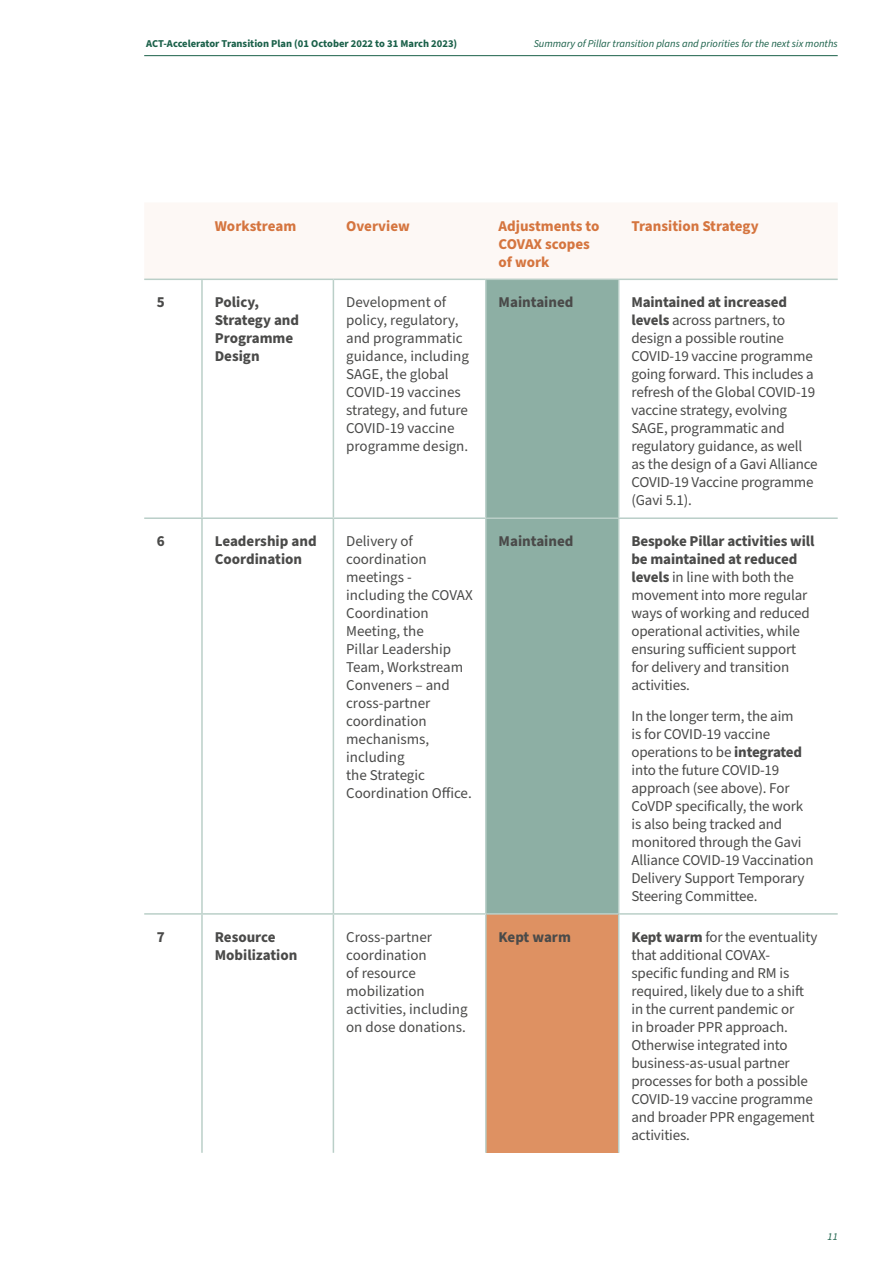
<style>
.page{position:relative;width:893px;height:1263px;background:#fff}
.page>*{position:absolute;margin:0;border:0;box-sizing:border-box;transform-origin:0 0}
.t1{font:15px/18px "Source Sans Pro";letter-spacing:-.01em;color:#4a4a49}
.t2{font:700 15px/18px "Source Sans Pro";color:#4a4a49}
.t3{font:700 15px/18px "Source Sans Pro";color:#d5753f}
.t4{font:italic 10.5px "Source Sans Pro";color:#1a6049}
.t5{font:700 10.5px "Source Sans Pro";color:#1a6049}
.s1{font-weight:700}
</style>
<div class="page">
<svg style="left:144px;top:278px;width:694px;height:1px"></svg>
<div style="left:487px;top:280px;width:131px;height:633px;background:#8dafa4"></div>
<div style="left:486px;top:914px;width:133px;height:239px;background:#de9162"></div>
<hr style="left:144px;top:279px;width:58px;height:1px;background:#bacfc8">
<hr style="left:202px;top:279px;width:131px;height:1px;background:#bacfc8">
<hr style="left:333px;top:279px;width:153px;height:1px;background:#bacfc8">
<hr style="left:486px;top:279px;width:133px;height:1px;background:#bacfc8">
<hr style="left:619px;top:279px;width:219px;height:1px;background:#bacfc8">
<hr style="left:201px;top:280px;width:2px;height:237px;background:#bacfc8">
<hr style="left:333px;top:280px;width:1px;height:237px;background:#bacfc8">
<hr style="left:485px;top:280px;width:2px;height:237px;background:#bacfc8">
<hr style="left:618px;top:280px;width:1px;height:237px;background:#bacfc8">
<hr style="left:144px;top:517px;width:58px;height:2px;background:#bacfc8">
<hr style="left:202px;top:517px;width:131px;height:2px;background:#bacfc8">
<hr style="left:201px;top:519px;width:2px;height:394px;background:#bacfc8">
<hr style="left:333px;top:517px;width:153px;height:2px;background:#bacfc8">
<hr style="left:333px;top:519px;width:1px;height:394px;background:#bacfc8">
<hr style="left:486px;top:517px;width:133px;height:2px;background:#bacfc8">
<hr style="left:485px;top:519px;width:2px;height:394px;background:#bacfc8">
<hr style="left:619px;top:517px;width:219px;height:2px;background:#bacfc8">
<hr style="left:618px;top:519px;width:1px;height:394px;background:#bacfc8">
<hr style="left:144px;top:913px;width:58px;height:2px;background:#bacfc8">
<hr style="left:202px;top:913px;width:131px;height:2px;background:#bacfc8">
<hr style="left:201px;top:915px;width:2px;height:238px;background:#bacfc8">
<hr style="left:333px;top:913px;width:153px;height:2px;background:#bacfc8">
<hr style="left:333px;top:915px;width:1px;height:238px;background:#bacfc8">
<hr style="left:486px;top:913px;width:133px;height:2px;background:#bacfc8">
<hr style="left:485px;top:915px;width:2px;height:238px;background:#bacfc8">
<hr style="left:619px;top:913px;width:219px;height:2px;background:#bacfc8">
<hr style="left:618px;top:915px;width:1px;height:238px;background:#bacfc8">
<hr style="left:144px;top:55px;width:694px;height:1px;background:#1a6049">
<p class="t5" style="left:146px;top:36px;width:312px">ACT-Accelerator Transition Plan (01 October 2022 to 31 March 2023)</p>
<p class="t4" style="left:534px;top:36px;width:306px">Summary of Pillar transition plans and priorities for the next six months</p>
<p class="t3" style="left:215px;top:217px;width:83px">Workstream</p>
<p class="t3" style="left:346px;top:217px;width:65px">Overview</p>
<p class="t3" style="left:499px;top:217px;width:102px">Adjustments to<br>COVAX scopes of work</p>
<p class="t3" style="left:631px;top:217px;width:129px">Transition Strategy</p>
<p class="t2" style="left:157px;top:294px;width:9px">5</p>
<p class="t2" style="left:215px;top:294px;width:86px">Policy,<br>Strategy and<br>Programme<br>Design</p>
<p class="t1" style="left:346px;top:294px;width:124px">Development of policy, regulatory, and programmatic guidance, including<br>SAGE, the global<br>COVID-19 vaccines strategy, and future<br>COVID-19 vaccine programme design.</p>
<p class="t2" style="left:499px;top:294px;width:76px">Maintained</p>
<p class="t1" style="left:631px;top:294px;width:188px"><span class="s1">Maintained at increased levels</span> across partners, to design a possible routine<br>COVID-19 vaccine programme going forward. This includes a refresh of the Global COVID-19 vaccine strategy, evolving<br>SAGE, programmatic and regulatory guidance, as well as the design of a Gavi Alliance<br>COVID-19 Vaccine programme (Gavi 5.1).</p>
<p class="t2" style="left:157px;top:533px;width:9px">6</p>
<p class="t2" style="left:215px;top:533px;width:103px">Leadership and<br>Coordination</p>
<p class="t1" style="left:346px;top:533px;width:128px">Delivery of coordination meetings - including the COVAX<br>Coordination<br>Meeting, the<br>Pillar Leadership<br>Team, Workstream<br>Conveners – and cross-partner coordination mechanisms, including<br>the Strategic<br>Coordination Office.</p>
<p class="t2" style="left:499px;top:533px;width:76px">Maintained</p>
<p class="t1" style="left:631px;top:533px;width:184px"><span class="s1">Bespoke Pillar activities will be maintained at reduced levels</span> in line with both the movement into more regular ways of working and reduced operational activities, while ensuring sufficient support for delivery and transition activities.</p>
<p class="t1" style="left:631px;top:708px;width:184px">In the longer term, the aim<br>is for COVID-19 vaccine operations to be <span class="s1">integrated </span>into the future COVID-19 approach (see above). For<br>CoVDP specifically, the work is also being tracked and monitored through the Gavi<br>Alliance COVID-19 Vaccination<br>Delivery Support Temporary<br>Steering Committee.</p>
<p class="t2" style="left:157px;top:928px;width:9px">7</p>
<p class="t2" style="left:215px;top:928px;width:84px">Resource<br>Mobilization</p>
<p class="t1" style="left:346px;top:928px;width:123px">Cross-partner coordination<br>of resource mobilization activities, including on dose donations.</p>
<p class="t2" style="left:499px;top:928px;width:74px">Kept warm</p>
<p class="t1" style="left:631px;top:928px;width:187px"><span class="s1">Kept warm</span> for the eventuality that additional COVAX&shy;specific funding and RM is required, likely due to a shift in the current pandemic or<br>in broader PPR approach.<br>Otherwise integrated into business-as-usual partner processes for both a possible<br>COVID-19 vaccine programme and broader PPR engagement activities.</p>
<p class="t4" style="left:828px;top:1229px;width:12px">11</p>
</div>
